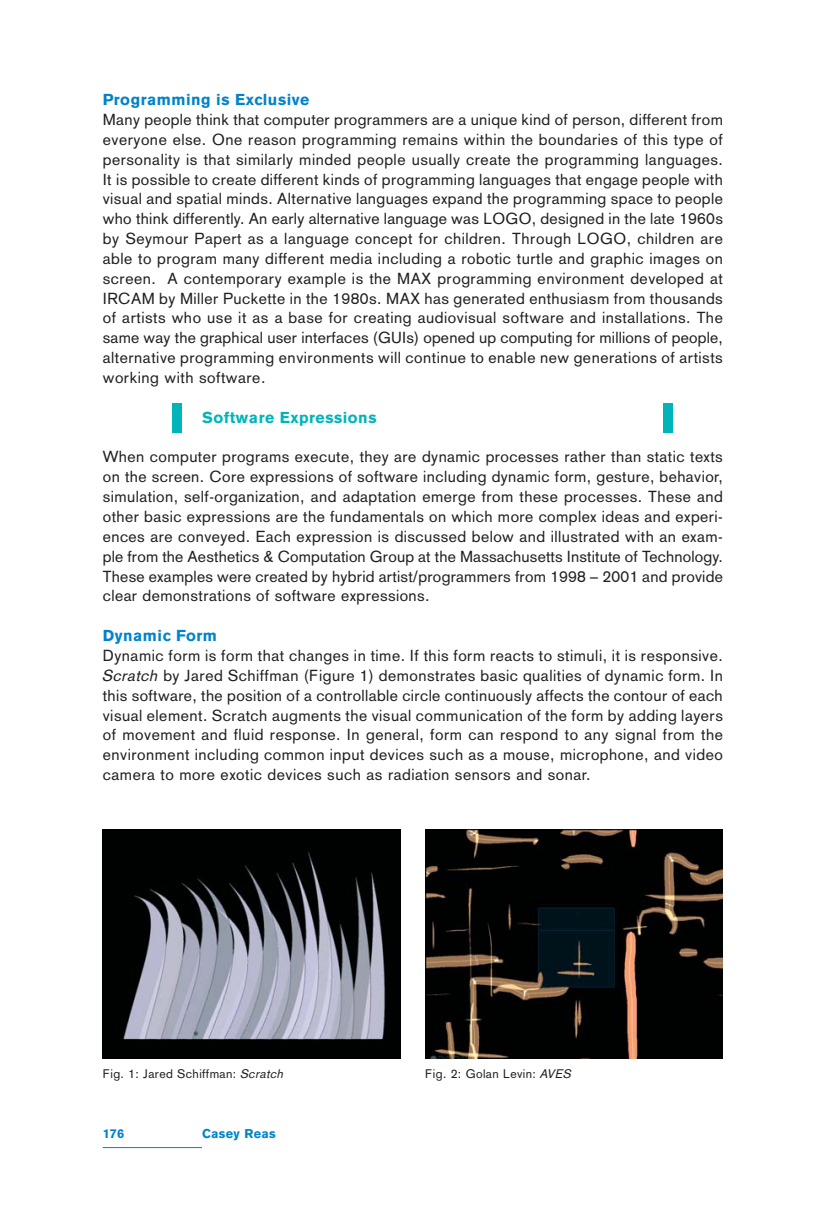
<style>
.page{position:relative;width:822px;height:1208px;background:#fff}
.page>*{position:absolute;margin:0;border:0;box-sizing:border-box;transform-origin:0 0}
.t1{font:15.75px/19.8px "Basic Commercial";letter-spacing:.035em;color:#231f20;text-align:justify}
.t2{font:700 15.75px "Akzidenz Grotesk BE";letter-spacing:.035em;color:#0083ca}
.t3{font:700 15.75px "Akzidenz Grotesk BE";letter-spacing:.035em;color:#00b5b9}
.t4{font:700 12.6px "Akzidenz Grotesk BE";letter-spacing:.03em;color:#0083ca}
.t5{font:12.25px "Basic Commercial";letter-spacing:.035em;color:#231f20}
.s1{font-style:italic}
</style>
<div class="page">
<hr style="left:103px;top:1146px;width:99px;height:1px;background:#0083ca">
<img style="left:103px;top:829px;width:297px;height:228px">
<img style="left:425px;top:829px;width:298px;height:228px">
<div style="left:172px;top:403px;width:10px;height:29px;background:#00b5b9"></div>
<div style="left:663px;top:403px;width:10px;height:29px;background:#00b5b9"></div>
<p class="t2" style="left:103px;top:94px;width:208px">Programming is Exclusive</p>
<p class="t1" style="left:103px;top:111px;width:622px">Many people think that computer programmers are a unique kind of person, different from everyone else. One reason programming remains within the boundaries of this type of personality is that similarly minded people usually create the programming languages.<br>It is possible to create different kinds of programming languages that engage people with visual and spatial minds. Alternative languages expand the programming space to people who think differently. An early alternative language was LOGO, designed in the late 1960s by Seymour Papert as a language concept for children. Through LOGO, children are able to program many different media including a robotic turtle and graphic images on screen. A contemporary example is the MAX programming environment developed at IRCAM by Miller Puckette in the 1980s. MAX has generated enthusiasm from thousands of artists who use it as a base for creating audiovisual software and installations. The same way the graphical user interfaces (GUIs) opened up computing for millions of people, alternative programming environments will continue to enable new generations of artists working with software.</p>
<p class="t3" style="left:202px;top:412px;width:176px">Software Expressions</p>
<p class="t1" style="left:103px;top:448px;width:622px">When computer programs execute, they are dynamic processes rather than static texts on the screen. Core expressions of software including dynamic form, gesture, behavior, simulation, self-organization, and adaptation emerge from these processes. These and other basic expressions are the fundamentals on which more complex ideas and experi&shy;ences are conveyed. Each expression is discussed below and illustrated with an exam&shy;ple from the Aesthetics &amp; Computation Group at the Massachusetts Institute of Technology.<br>These examples were created by hybrid artist/programmers from 1998 – 2001 and provide clear demonstrations of software expressions.</p>
<p class="t2" style="left:103px;top:630px;width:116px">Dynamic Form</p>
<p class="t1" style="left:103px;top:647px;width:622px">Dynamic form is form that changes in time. If this form reacts to stimuli, it is responsive.<br><span class="s1">Scratch</span> by Jared Schiffman (Figure 1) demonstrates basic qualities of dynamic form. In this software, the position of a controllable circle continuously affects the contour of each visual element. Scratch augments the visual communication of the form by adding layers of movement and fluid response. In general, form can respond to any signal from the environment including common input devices such as a mouse, microphone, and video camera to more exotic devices such as radiation sensors and sonar.</p>
<p class="t5" style="left:103px;top:1069px;width:183px">Fig. 1: Jared Schiffman: <span class="s1">Scratch</span></p>
<p class="t5" style="left:425px;top:1069px;width:148px">Fig. 2: Golan Levin: <span class="s1">AVES</span></p>
<p class="t4" style="left:103px;top:1128px;width:23px">176</p>
<p class="t4" style="left:202px;top:1128px;width:75px">Casey Reas</p>
</div>
